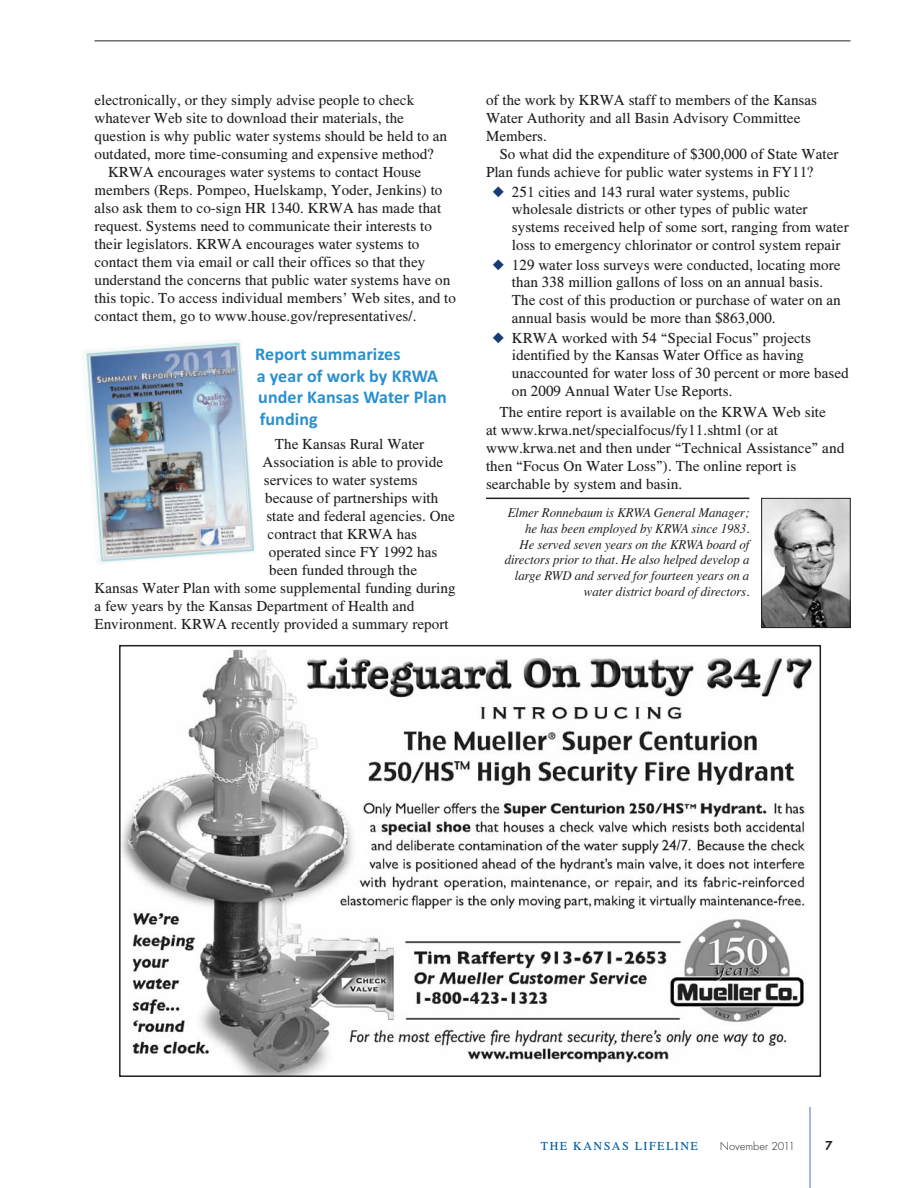
<style>
.page{position:relative;width:918px;height:1188px;background:#fff}
.page>*{position:absolute;margin:0;border:0;box-sizing:border-box;transform-origin:0 0}
.t1{font:18px/21.6px "Calibri Bold OTF";letter-spacing:.005em;color:#2890cf}
.t2{font:15px/17.7px "Times CSATT";letter-spacing:.005em;color:#231f20}
.t3{font:italic 13.5px/15.8px "Times";letter-spacing:-.005em;color:#231f20;text-align:right;scale:.95 1}
.t4{font:600 13.5px "Futura T";color:#231f20}
.t5{font:12px "Times CSATT";letter-spacing:.125em;color:#015ba9}
.t6{font:300 12px "Futura T";color:#231f20}
.s1{color:#173b74}
</style>
<div class="page">
<hr style="left:810px;top:1107px;width:1px;height:81px;background:#4975b9">
<hr style="left:94px;top:40px;width:756px;height:1px;background:#231f20">
<hr style="left:486px;top:498px;width:263px;height:1px;background:#231f20">
<img style="left:763px;top:500px;width:85px;height:126px">
<div style="left:761px;top:498px;width:89px;height:130px;border:1px solid #231f20"></div>
<img style="left:84px;top:339px;width:171px;height:225px">
<img style="left:122px;top:649px;width:690px;height:425px">
<div style="left:119px;top:645px;width:702px;height:432px;border:2px solid #231f20"></div>
<p class="t2" style="left:94px;top:92px;width:321px">electronically, or they simply advise people to check</p>
<p class="t2" style="left:94px;top:110px;width:311px">whatever Web site to download their materials, the</p>
<p class="t2" style="left:94px;top:128px;width:354px">question is why public water systems should be held to an</p>
<p class="t2" style="left:94px;top:146px;width:341px">outdated, more time-consuming and expensive method?</p>
<p class="t2" style="left:108px;top:164px;width:315px">KRWA encourages water systems to contact House</p>
<p class="t2" style="left:94px;top:182px;width:349px">members (Reps. Pompeo, Huelskamp, Yoder, Jenkins) to</p>
<p class="t2" style="left:94px;top:200px;width:348px">also ask them to co-sign HR 1340. KRWA has made that</p>
<p class="t2" style="left:94px;top:218px;width:339px">request. Systems need to communicate their interests to</p>
<p class="t2" style="left:94px;top:236px;width:326px">their legislators. KRWA encourages water systems to</p>
<p class="t2" style="left:94px;top:254px;width:332px">contact them via email or call their offices so that they</p>
<p class="t2" style="left:94px;top:272px;width:357px">understand the concerns that public water systems have on</p>
<p class="t2" style="left:94px;top:290px;width:363px">this topic. To access individual members’ Web sites, and to</p>
<p class="t2" style="left:94px;top:308px;width:324px">contact them, go to www.house.gov/representatives/.</p>
<p class="t1" style="left:255px;top:345px;width:193px">Report summarizes<br>a year of work by KRWA under Kansas Water Plan funding</p>
<p class="t2" style="left:275px;top:436px;width:151px">The Kansas Rural Water</p>
<p class="t2" style="left:263px;top:454px;width:182px">Association is able to provide</p>
<p class="t2" style="left:264px;top:472px;width:155px">services to water systems</p>
<p class="t2" style="left:265px;top:490px;width:175px">because of partnerships with</p>
<p class="t2" style="left:266px;top:508px;width:190px">state and federal agencies. One</p>
<p class="t2" style="left:268px;top:526px;width:151px">contract that KRWA has</p>
<p class="t2" style="left:269px;top:544px;width:170px">operated since FY 1992 has</p>
<p class="t2" style="left:269px;top:562px;width:149px">been funded through the</p>
<p class="t2" style="left:95px;top:580px;width:363px">Kansas Water Plan with some supplemental funding during</p>
<p class="t2" style="left:95px;top:598px;width:321px">a few years by the Kansas Department of Health and</p>
<p class="t2" style="left:95px;top:616px;width:356px">Environment. KRWA recently provided a summary report</p>
<p class="t2" style="left:486px;top:92px;width:333px">of the work by KRWA staff to members of the Kansas<br>Water Authority and all Basin Advisory Committee<br>Members.</p>
<p class="t2" style="left:486px;top:146px;width:354px;text-indent:14px">So what did the expenditure of $300,000 of State Water<br>Plan funds achieve for public water systems in FY11?</p>
<p class="t2" style="left:512px;top:184px;width:338px;text-indent:-19px"><span class="s1">◆</span> 251 cities and 143 rural water systems, public wholesale districts or other types of public water systems received help of some sort, ranging from water loss to emergency chlorinator or control system repair</p>
<p class="t2" style="left:512px;top:257px;width:330px;text-indent:-19px"><span class="s1">◆</span> 129 water loss surveys were conducted, locating more than 338 million gallons of loss on an annual basis.<br>The cost of this production or purchase of water on an annual basis would be more than $863,000.</p>
<p class="t2" style="left:512px;top:331px;width:338px;text-indent:-19px"><span class="s1">◆</span> KRWA worked with 54 “Special Focus” projects identified by the Kansas Water Office as having unaccounted for water loss of 30 percent or more based on 2009 Annual Water Use Reports.</p>
<p class="t2" style="left:486px;top:405px;width:360px;text-indent:13px">The entire report is available on the KRWA Web site<br>at www.krwa.net/specialfocus/fy11.shtml (or at www.krwa.net and then under “Technical Assistance” and then “Focus On Water Loss”). The online report is searchable by system and basin.</p>
<p class="t3" style="left:505px;top:506px;width:259px">Elmer Ronnebaum is KRWA General Manager; he has been employed by KRWA since 1983.<br>He served seven years on the KRWA board of directors prior to that. He also helped develop a large RWD and served for fourteen years on a water district board of directors.</p>
<p class="t5" style="left:541px;top:1141px;width:158px">THE KANSAS LIFELINE</p>
<p class="t6" style="left:720px;top:1141px;width:77px">November 2011</p>
<p class="t4" style="left:825px;top:1140px;width:9px">7</p>
</div>
